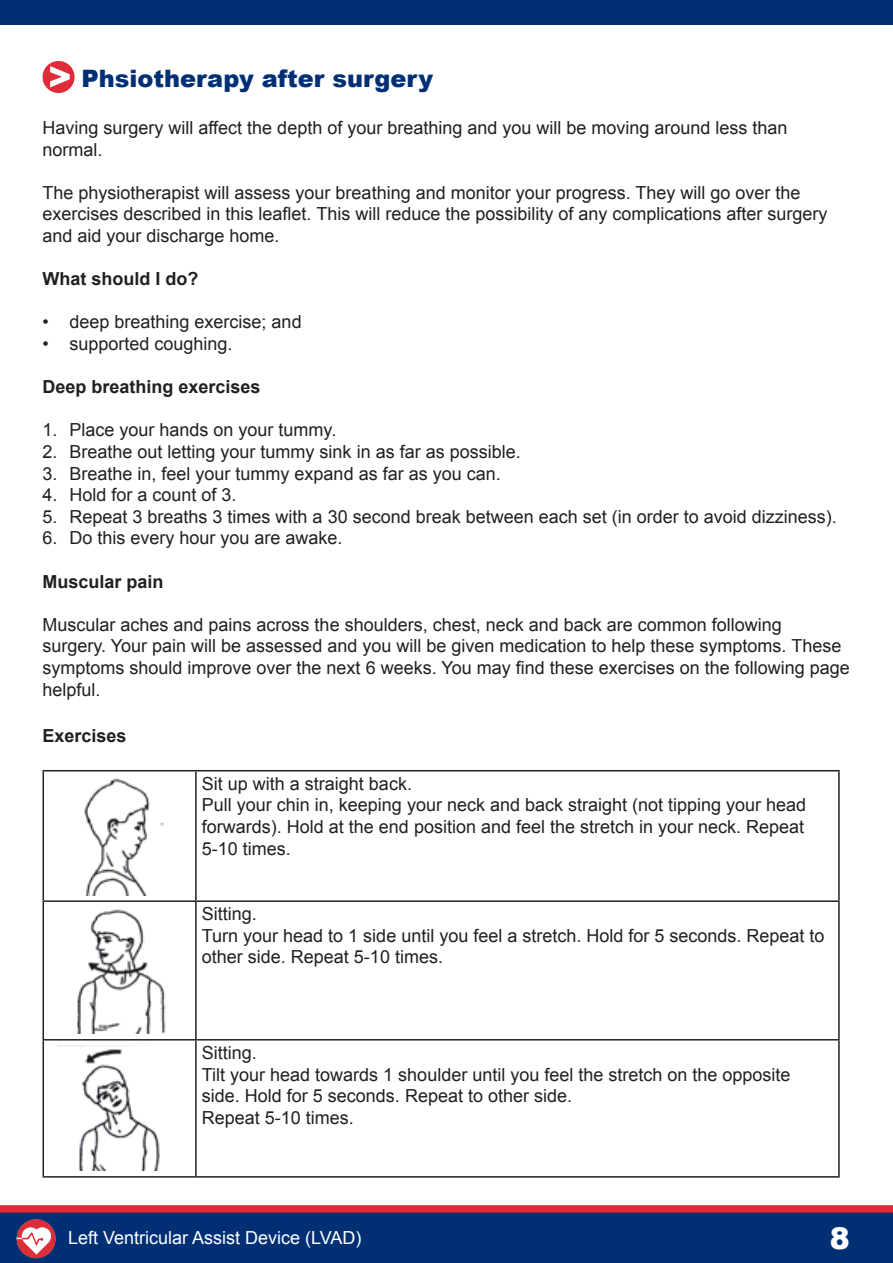
<style>
.page{position:relative;width:893px;height:1263px;background:#fff}
.page>*{position:absolute;margin:0;border:0;box-sizing:border-box;transform-origin:0 0}
.t1{font:900 30px "Arial";color:#fff}
.sub-title{font:900 24px "Arial";color:#002f74}
.t2{font:18px/21.6px "Arial";color:#231f20}
.t3{font:700 18px "Arial";color:#231f20}
.t4{font:18px "Arial";color:#fff}
</style>
<div class="page">
<div style="left:0;top:1208px;width:893px;height:55px;background:#002f74"></div>
<div style="left:0;top:1205px;width:893px;height:8px;background:#de2c38"></div>
<div style="left:17px;top:1219px;width:39px;height:39px;background:#de2c38;border-radius:50%"></div>
<svg style="left:17px;top:1227px;width:35px;height:27px"></svg>
<div style="left:0;top:0;width:893px;height:25px;background:#002f74"></div>
<svg style="left:43px;top:61px;width:32px;height:32px"></svg>
<hr style="left:43px;top:770px;width:153px;height:1px;background:#231f20">
<hr style="left:43px;top:771px;width:1px;height:129px;background:#231f20">
<hr style="left:196px;top:770px;width:644px;height:1px;background:#231f20">
<hr style="left:195px;top:771px;width:2px;height:129px;background:#231f20">
<hr style="left:838px;top:771px;width:2px;height:129px;background:#231f20">
<hr style="left:43px;top:900px;width:153px;height:2px;background:#231f20">
<hr style="left:43px;top:902px;width:1px;height:137px;background:#231f20">
<hr style="left:196px;top:900px;width:644px;height:2px;background:#231f20">
<hr style="left:195px;top:902px;width:2px;height:137px;background:#231f20">
<hr style="left:838px;top:902px;width:2px;height:137px;background:#231f20">
<hr style="left:43px;top:1039px;width:153px;height:1px;background:#231f20">
<hr style="left:43px;top:1040px;width:1px;height:136px;background:#231f20">
<hr style="left:196px;top:1039px;width:644px;height:1px;background:#231f20">
<hr style="left:195px;top:1040px;width:2px;height:136px;background:#231f20">
<hr style="left:838px;top:1040px;width:2px;height:136px;background:#231f20">
<hr style="left:43px;top:1176px;width:153px;height:1px;background:#231f20">
<hr style="left:196px;top:1176px;width:644px;height:1px;background:#231f20">
<img style="left:84px;top:778px;width:80px;height:117px">
<img style="left:77px;top:909px;width:89px;height:125px">
<img style="left:58px;top:1046px;width:102px;height:125px">
<p class="sub-title" style="left:82px;top:61px;width:353px">Phsiotherapy after surgery</p>
<p class="t2" style="left:43px;top:117px;width:747px">Having surgery will affect the depth of your breathing and you will be moving around less than normal.</p>
<p class="t2" style="left:43px;top:182px;width:786px">The physiotherapist will assess your breathing and monitor your progress. They will go over the exercises described in this leaflet. This will reduce the possibility of any complications after surgery and aid your discharge home.</p>
<p class="t3" style="left:43px;top:267px;width:158px">What should I do?</p>
<p class="t2" style="left:43px;top:311px;width:261px">• deep breathing exercise; and</p>
<p class="t2" style="left:43px;top:333px;width:192px">• supported coughing.</p>
<p class="t3" style="left:43px;top:375px;width:220px">Deep breathing exercises</p>
<p class="t2" style="left:43px;top:419px;width:295px">1. Place your hands on your tummy.</p>
<p class="t2" style="left:43px;top:441px;width:480px">2. Breathe out letting your tummy sink in as far as possible.</p>
<p class="t2" style="left:43px;top:463px;width:460px">3. Breathe in, feel your tummy expand as far as you can.</p>
<p class="t2" style="left:43px;top:484px;width:196px">4. Hold for a count of 3.</p>
<p class="t2" style="left:43px;top:506px;width:796px">5. Repeat 3 breaths 3 times with a 30 second break between each set (in order to avoid dizziness).</p>
<p class="t2" style="left:43px;top:527px;width:302px">6. Do this every hour you are awake.</p>
<p class="t3" style="left:43px;top:569px;width:123px">Muscular pain</p>
<p class="t2" style="left:43px;top:614px;width:809px">Muscular aches and pains across the shoulders, chest, neck and back are common following surgery. Your pain will be assessed and you will be given medication to help these symptoms. These symptoms should improve over the next 6 weeks. You may find these exercises on the following page helpful.</p>
<p class="t3" style="left:43px;top:724px;width:86px">Exercises</p>
<p class="t2" style="left:202px;top:773px;width:212px">Sit up with a straight back.</p>
<p class="t2" style="left:202px;top:794px;width:606px;text-align:justify">Pull your chin in, keeping your neck and back straight (not tipping your head forwards). Hold at the end position and feel the stretch in your neck. Repeat 5-10 times.</p>
<p class="t2" style="left:202px;top:903px;width:57px">Sitting.</p>
<p class="t2" style="left:202px;top:925px;width:624px">Turn your head to 1 side until you feel a stretch. Hold for 5 seconds. Repeat to other side. Repeat 5-10 times.</p>
<p class="t2" style="left:202px;top:1042px;width:57px">Sitting.</p>
<p class="t2" style="left:202px;top:1063px;width:590px">Tilt your head towards 1 shoulder until you feel the stretch on the opposite side. Hold for 5 seconds. Repeat to other side.</p>
<p class="t2" style="left:202px;top:1107px;width:154px">Repeat 5-10 times.</p>
<p class="t4" style="left:68px;top:1226px;width:295px">Left Ventricular Assist Device (LVAD)</p>
<h1 class="t1" style="left:830px;top:1216px;width:22px">8</h1>
</div>
